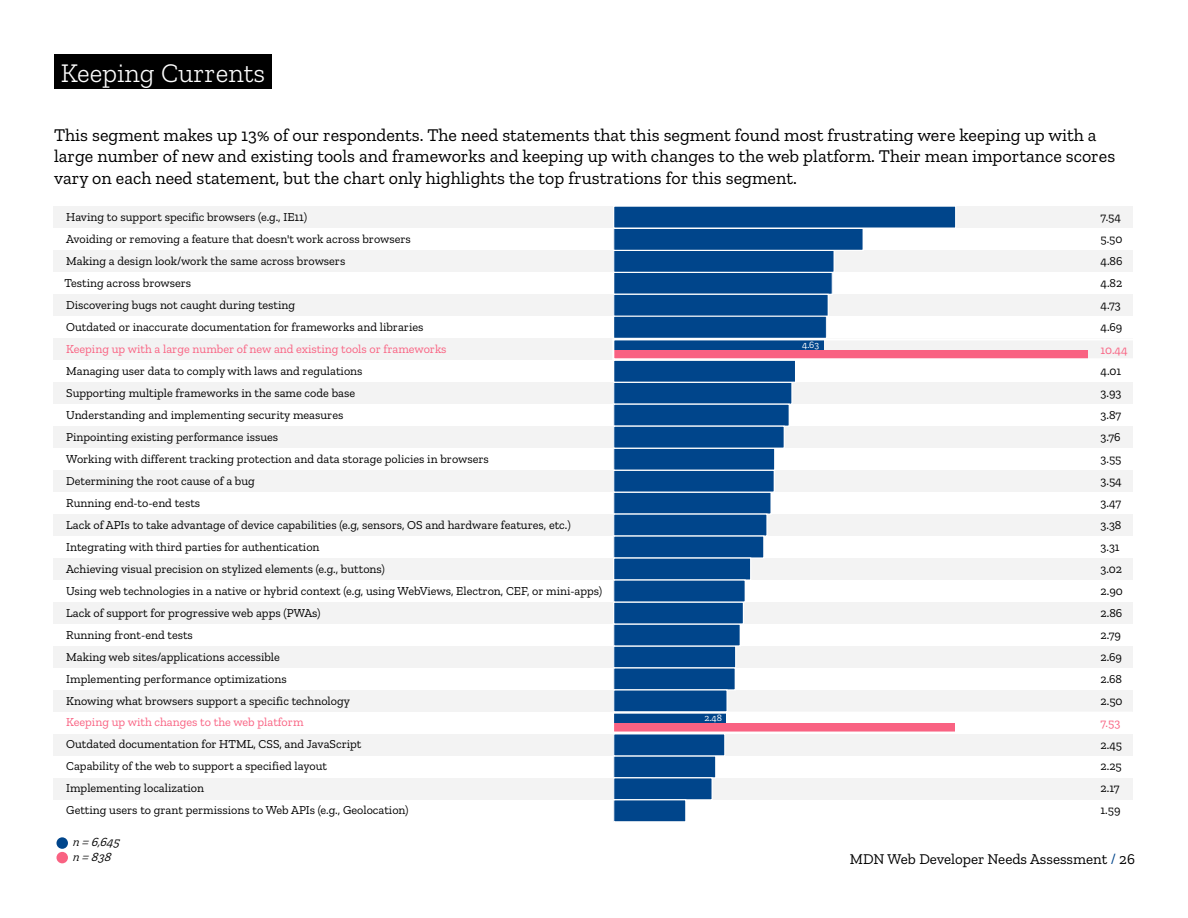
<style>
.page{position:relative;width:1188px;height:918px;background:#fff}
.page>*{position:absolute;margin:0;border:0;box-sizing:border-box;transform-origin:0 0}
.t1{font:300 27px "Zilla Slab";color:#fff}
.Body_Copy{font:18px/21.6px "Zilla Slab";color:#000}
.t2{font:15px "Zilla Slab";color:#000}
.t3{font:italic 12.45px "Zilla Slab";color:#000}
.t4{font:12.15px/22px "Zilla Slab";color:#000;text-align:justify}
.t5{font:12.15px "Zilla Slab";color:#f96282}
.t6{font:9.75px "Zilla Slab";color:#fff}
.s1{color:#f96282}
.s2{color:#00458b}
</style>
<div class="page">
<div style="left:54px;top:54px;width:218px;height:35px;background:#000"></div>
<div style="left:53px;top:778px;width:1080px;height:22px;background:#f3f3f3"></div>
<div style="left:53px;top:734px;width:1080px;height:22px;background:#f3f3f3"></div>
<div style="left:53px;top:690px;width:1080px;height:22px;background:#f3f3f3"></div>
<div style="left:53px;top:646px;width:1080px;height:22px;background:#f3f3f3"></div>
<div style="left:53px;top:602px;width:1080px;height:22px;background:#f3f3f3"></div>
<div style="left:53px;top:558px;width:1080px;height:22px;background:#f3f3f3"></div>
<div style="left:53px;top:514px;width:1080px;height:22px;background:#f3f3f3"></div>
<div style="left:53px;top:470px;width:1080px;height:22px;background:#f3f3f3"></div>
<div style="left:53px;top:426px;width:1080px;height:22px;background:#f3f3f3"></div>
<div style="left:53px;top:382px;width:1080px;height:22px;background:#f3f3f3"></div>
<div style="left:53px;top:338px;width:1080px;height:22px;background:#f3f3f3"></div>
<div style="left:53px;top:294px;width:1080px;height:22px;background:#f3f3f3"></div>
<div style="left:53px;top:250px;width:1080px;height:22px;background:#f3f3f3"></div>
<div style="left:53px;top:206px;width:1080px;height:22px;background:#f3f3f3"></div>
<div style="left:56px;top:852px;width:12px;height:11px;background:#f96282;border-radius:50%"></div>
<div style="left:56px;top:837px;width:12px;height:12px;background:#00458b;border-radius:50%"></div>
<div style="left:614px;top:272px;width:218px;height:22px;background:#00458b"></div>
<div style="left:614px;top:294px;width:214px;height:22px;background:#00458b"></div>
<div style="left:613px;top:294px;width:216px;height:23px;border:1px solid #fff"></div>
<div style="left:614px;top:250px;width:220px;height:22px;background:#00458b"></div>
<div style="left:613px;top:250px;width:222px;height:23px;border:1px solid #fff"></div>
<div style="left:614px;top:228px;width:249px;height:22px;background:#00458b"></div>
<div style="left:613px;top:228px;width:251px;height:23px;border:1px solid #fff"></div>
<div style="left:614px;top:206px;width:342px;height:22px;background:#00458b"></div>
<div style="left:613px;top:206px;width:343px;height:23px;border:1px solid #fff"></div>
<div style="left:614px;top:382px;width:178px;height:22px;background:#00458b"></div>
<div style="left:614px;top:404px;width:175px;height:22px;background:#00458b"></div>
<div style="left:613px;top:404px;width:177px;height:23px;border:1px solid #fff"></div>
<div style="left:614px;top:360px;width:182px;height:22px;background:#00458b"></div>
<div style="left:613px;top:360px;width:183px;height:23px;border:1px solid #fff"></div>
<div style="left:614px;top:316px;width:212px;height:22px;background:#00458b"></div>
<div style="left:613px;top:316px;width:214px;height:23px;border:1px solid #fff"></div>
<div style="left:614px;top:492px;width:157px;height:22px;background:#00458b"></div>
<div style="left:614px;top:514px;width:153px;height:22px;background:#00458b"></div>
<div style="left:614px;top:536px;width:150px;height:22px;background:#00458b"></div>
<div style="left:613px;top:535px;width:151px;height:24px;border:1px solid #fff"></div>
<div style="left:614px;top:558px;width:137px;height:22px;background:#00458b"></div>
<div style="left:613px;top:557px;width:138px;height:24px;border:1px solid #fff"></div>
<div style="left:614px;top:470px;width:160px;height:22px;background:#00458b"></div>
<div style="left:613px;top:470px;width:162px;height:23px;border:1px solid #fff"></div>
<div style="left:614px;top:448px;width:161px;height:22px;background:#00458b"></div>
<div style="left:613px;top:448px;width:162px;height:23px;border:1px solid #fff"></div>
<div style="left:614px;top:426px;width:170px;height:22px;background:#00458b"></div>
<div style="left:613px;top:426px;width:172px;height:23px;border:1px solid #fff"></div>
<div style="left:614px;top:646px;width:122px;height:22px;background:#00458b"></div>
<div style="left:613px;top:645px;width:123px;height:24px;border:1px solid #fff"></div>
<div style="left:614px;top:668px;width:121px;height:22px;background:#00458b"></div>
<div style="left:613px;top:667px;width:123px;height:24px;border:1px solid #fff"></div>
<div style="left:614px;top:624px;width:126px;height:22px;background:#00458b"></div>
<div style="left:613px;top:623px;width:128px;height:24px;border:1px solid #fff"></div>
<div style="left:614px;top:602px;width:129px;height:22px;background:#00458b"></div>
<div style="left:613px;top:601px;width:131px;height:24px;border:1px solid #fff"></div>
<div style="left:614px;top:580px;width:131px;height:22px;background:#00458b"></div>
<div style="left:613px;top:579px;width:133px;height:24px;border:1px solid #fff"></div>
<div style="left:614px;top:756px;width:102px;height:22px;background:#00458b"></div>
<div style="left:613px;top:755px;width:103px;height:23px;border:1px solid #fff"></div>
<div style="left:614px;top:778px;width:98px;height:22px;background:#00458b"></div>
<div style="left:613px;top:777px;width:100px;height:23px;border:1px solid #fff"></div>
<div style="left:614px;top:734px;width:111px;height:22px;background:#00458b"></div>
<div style="left:614px;top:690px;width:113px;height:22px;background:#00458b"></div>
<div style="left:613px;top:689px;width:115px;height:24px;border:1px solid #fff"></div>
<div style="left:614px;top:800px;width:72px;height:22px;background:#00458b"></div>
<div style="left:613px;top:799px;width:73px;height:23px;border:1px solid #fff"></div>
<svg style="left:613px;top:338px;width:520px;height:23px"></svg>
<svg style="left:613px;top:711px;width:342px;height:21px"></svg>
<h2 class="t1" style="left:61px;top:58px;width:206px">Keeping Currents</h2>
<p class="Body_Copy" style="left:54px;top:124px;width:1063px">This segment makes up 13% of our respondents. The need statements that this segment found most frustrating were keeping up with a large number of new and existing tools and frameworks and keeping up with changes to the web platform. Their mean importance scores vary on each need statement, but the chart only highlights the top frustrations for this segment.</p>
<p class="t4" style="left:66px;top:206px;width:242px">Having to support specific browsers (e.g., IE11)</p>
<p class="t4" style="left:66px;top:228px;width:346px">Avoiding or removing a feature that doesn't work across browsers</p>
<p class="t4" style="left:66px;top:250px;width:281px">Making a design look/work the same across browsers</p>
<p class="t4" style="left:64px;top:272px;width:128px">Testing across browsers</p>
<p class="t4" style="left:66px;top:294px;width:230px">Discovering bugs not caught during testing</p>
<p class="t4" style="left:66px;top:316px;width:359px">Outdated or inaccurate documentation for frameworks and libraries</p>
<p class="t5" style="left:66px;top:342px;width:382px">Keeping up with a large number of new and existing tools or frameworks</p>
<p class="t4" style="left:66px;top:360px;width:298px">Managing user data to comply with laws and regulations</p>
<p class="t4" style="left:66px;top:382px;width:290px">Supporting multiple frameworks in the same code base</p>
<p class="t4" style="left:66px;top:404px;width:279px">Understanding and implementing security measures</p>
<p class="t4" style="left:66px;top:426px;width:214px">Pinpointing existing performance issues</p>
<p class="t4" style="left:66px;top:448px;width:424px">Working with different tracking protection and data storage policies in browsers</p>
<p class="t4" style="left:66px;top:470px;width:190px">Determining the root cause of a bug</p>
<p class="t4" style="left:66px;top:492px;width:135px">Running end-to-end tests</p>
<p class="t4" style="left:66px;top:514px;width:506px">Lack of APIs to take advantage of device capabilities (e.g, sensors, OS and hardware features, etc.)</p>
<p class="t4" style="left:66px;top:536px;width:255px">Integrating with third parties for authentication</p>
<p class="t4" style="left:66px;top:558px;width:320px">Achieving visual precision on stylized elements (e.g., buttons)</p>
<p class="t4" style="left:66px;top:580px;width:537px">Using web technologies in a native or hybrid context (e.g, using WebViews, Electron, CEF, or mini-apps)</p>
<p class="t4" style="left:66px;top:602px;width:256px">Lack of support for progressive web apps (PWAs)</p>
<p class="t4" style="left:66px;top:624px;width:128px">Running front-end tests</p>
<p class="t4" style="left:66px;top:646px;width:215px">Making web sites/applications accessible</p>
<p class="t4" style="left:66px;top:668px;width:222px">Implementing performance optimizations</p>
<p class="t4" style="left:66px;top:690px;width:285px">Knowing what browsers support a specific technology</p>
<p class="t4" style="left:66px;top:711px;width:297px"><span class="s1">Keeping up with changes to the web platform<br></span>Outdated documentation for HTML, CSS, and JavaScript</p>
<p class="t4" style="left:66px;top:755px;width:262px">Capability of the web to support a specified layout</p>
<p class="t4" style="left:66px;top:777px;width:139px">Implementing localization</p>
<p class="t4" style="left:66px;top:799px;width:344px">Getting users to grant permissions to Web APIs (e.g., Geolocation)</p>
<p class="t3" style="left:72px;top:835px;width:51px">n = 6,645</p>
<p class="t3" style="left:72px;top:850px;width:43px">n = 838</p>
<p class="t6" style="left:704px;top:713px;width:19px">2.48</p>
<p class="t6" style="left:802px;top:340px;width:19px">4.63</p>
<p class="t4" style="left:1101px;top:206px;width:24px">7.54<br>5.50</p>
<p class="t4" style="left:1101px;top:250px;width:24px">4.86<br>4.82<br>4.73</p>
<p class="t4" style="left:1101px;top:316px;width:23px">4.69</p>
<p class="t5" style="left:1101px;top:343px;width:29px">10.44</p>
<p class="t4" style="left:1101px;top:360px;width:22px">4.01<br>3.93<br>3.87</p>
<p class="t4" style="left:1101px;top:426px;width:22px">3.76</p>
<p class="t4" style="left:1101px;top:448px;width:22px">3.55</p>
<p class="t4" style="left:1101px;top:470px;width:23px">3.54<br>3.47<br>3.38</p>
<p class="t4" style="left:1101px;top:536px;width:21px">3.31</p>
<p class="t4" style="left:1101px;top:558px;width:23px">3.02</p>
<p class="t4" style="left:1101px;top:580px;width:24px">2.90<br>2.86<br>2.79</p>
<p class="t4" style="left:1101px;top:646px;width:23px">2.69</p>
<p class="t4" style="left:1101px;top:668px;width:23px">2.68</p>
<p class="t4" style="left:1101px;top:690px;width:24px">2.50</p>
<p class="t4" style="left:1101px;top:734px;width:23px">2.45</p>
<p class="t5" style="left:1100px;top:716px;width:21px">7.53</p>
<p class="t4" style="left:1101px;top:755px;width:23px">2.25</p>
<p class="t4" style="left:1101px;top:777px;width:21px">2.17</p>
<p class="t4" style="left:1101px;top:799px;width:21px">1.59</p>
<p class="t2" style="left:850px;top:851px;width:287px">MDN Web Developer Needs Assessment <span class="s2">/</span> 26</p>
</div>
